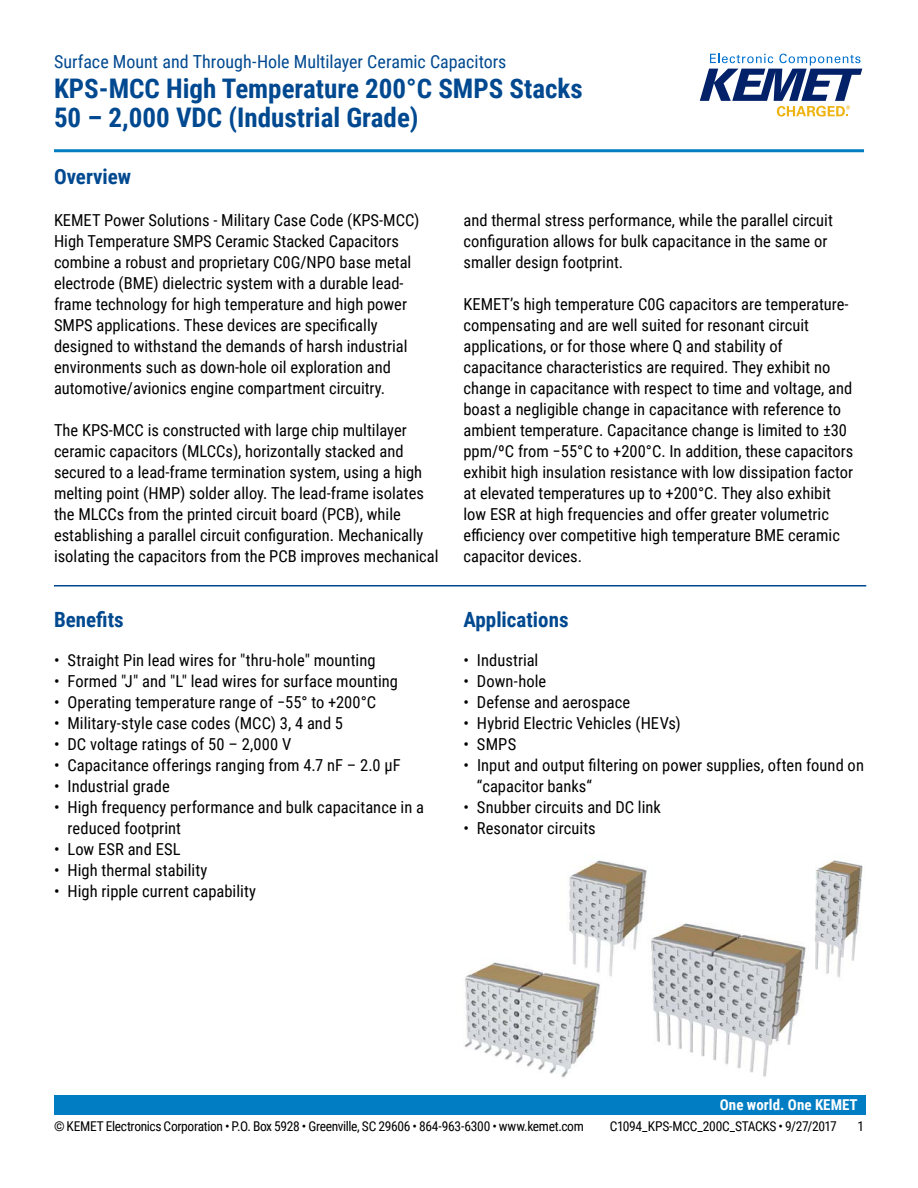
<style>
.page{position:relative;width:918px;height:1188px;background:#fff}
.page>*{position:absolute;margin:0;border:0;box-sizing:border-box;transform-origin:0 0}
.t1{font:700 27px/30px "Roboto Condensed";color:#004990}
.t2{font:700 21px "Roboto Condensed";color:#004990}
.t3{font:18px "Roboto Condensed";color:#004990}
.t4{font:16.5px/21px "Roboto Condensed";color:#000}
.t5{font:700 15px "Roboto Condensed";color:#fff}
.t6{font:13.5px "Roboto Condensed";letter-spacing:-.025em;color:#000}
</style>
<div class="page">
<svg style="left:700px;top:54px;width:162px;height:63px"></svg>
<hr style="left:54px;top:149px;width:810px;height:3px;background:#007dc3">
<div style="left:54px;top:1095px;width:811px;height:20px;background:#007dc3"></div>
<hr style="left:54px;top:585px;width:812px;height:1px;background:#004990">
<img style="left:464px;top:860px;width:399px;height:218px">
<p class="t3" style="left:54px;top:48px;width:454px">Surface Mount and Through-Hole Multilayer Ceramic Capacitors</p>
<h1 class="t1" style="left:54px;top:72px;width:530px">KPS-MCC High Temperature 200°C SMPS Stacks<br>50 – 2,000 VDC (Industrial Grade)</h1>
<p class="t2" style="left:54px;top:162px;width:79px">Overview</p>
<p class="t4" style="left:54px;top:209px;width:367px">KEMET Power Solutions - Military Case Code (KPS-MCC)<br>High Temperature SMPS Ceramic Stacked Capacitors combine a robust and proprietary C0G/NPO base metal electrode (BME) dielectric system with a durable lead&shy;frame technology for high temperature and high power SMPS applications. These devices are specifically designed to withstand the demands of harsh industrial environments such as down-hole oil exploration and automotive/avionics engine compartment circuitry.</p>
<p class="t4" style="left:54px;top:419px;width:386px">The KPS-MCC is constructed with large chip multilayer ceramic capacitors (MLCCs), horizontally stacked and secured to a lead-frame termination system, using a high melting point (HMP) solder alloy. The lead-frame isolates the MLCCs from the printed circuit board (PCB), while establishing a parallel circuit configuration. Mechanically isolating the capacitors from the PCB improves mechanical</p>
<p class="t2" style="left:54px;top:605px;width:71px">Benefits</p>
<p class="t4" style="left:54px;top:649px;width:323px">• Straight Pin lead wires for "thru-hole" mounting</p>
<p class="t4" style="left:54px;top:670px;width:346px">• Formed "J" and "L" lead wires for surface mounting</p>
<p class="t4" style="left:54px;top:691px;width:324px">• Operating temperature range of −55° to +200°C</p>
<p class="t4" style="left:54px;top:712px;width:291px">• Military-style case codes (MCC) 3, 4 and 5</p>
<p class="t4" style="left:54px;top:733px;width:239px">• DC voltage ratings of 50 – 2,000 V</p>
<p class="t4" style="left:54px;top:754px;width:348px">• Capacitance offerings ranging from 4.7 nF – 2.0 µF</p>
<p class="t4" style="left:54px;top:775px;width:117px">• Industrial grade</p>
<p class="t4" style="left:67px;top:796px;width:358px;text-indent:-13px">• High frequency performance and bulk capacitance in a reduced footprint</p>
<p class="t4" style="left:54px;top:838px;width:128px">• Low ESR and ESL</p>
<p class="t4" style="left:54px;top:859px;width:155px">• High thermal stability</p>
<p class="t4" style="left:54px;top:880px;width:204px">• High ripple current capability</p>
<p class="t4" style="left:463px;top:209px;width:371px">and thermal stress performance, while the parallel circuit configuration allows for bulk capacitance in the same or smaller design footprint.</p>
<p class="t4" style="left:463px;top:293px;width:391px">KEMET’s high temperature C0G capacitors are temperature&shy;compensating and are well suited for resonant circuit applications, or for those where Q and stability of capacitance characteristics are required. They exhibit no change in capacitance with respect to time and voltage, and boast a negligible change in capacitance with reference to ambient temperature. Capacitance change is limited to ±30 ppm/ºC from −55°C to +200°C. In addition, these capacitors exhibit high insulation resistance with low dissipation factor at elevated temperatures up to +200°C. They also exhibit low ESR at high frequencies and offer greater volumetric efficiency over competitive high temperature BME ceramic capacitor devices.</p>
<p class="t2" style="left:464px;top:605px;width:107px">Applications</p>
<p class="t4" style="left:464px;top:649px;width:76px">• Industrial</p>
<p class="t4" style="left:464px;top:670px;width:84px">• Down-hole</p>
<p class="t4" style="left:464px;top:691px;width:168px">• Defense and aerospace</p>
<p class="t4" style="left:464px;top:712px;width:219px">• Hybrid Electric Vehicles (HEVs)</p>
<p class="t4" style="left:464px;top:733px;width:54px">• SMPS</p>
<p class="t4" style="left:477px;top:754px;width:389px;text-indent:-13px">• Input and output filtering on power supplies, often found on “capacitor banks“</p>
<p class="t4" style="left:463px;top:796px;width:199px">• Snubber circuits and DC link</p>
<p class="t4" style="left:463px;top:817px;width:134px">• Resonator circuits</p>
<p class="t5" style="left:720px;top:1094px;width:139px">One world. One KEMET</p>
<p class="t6" style="left:54px;top:1116px;width:531px">© KEMET Electronics Corporation • P.O. Box 5928 • Greenville, SC 29606 • 864-963-6300 • www.kemet.com</p>
<p class="t6" style="left:610px;top:1116px;width:229px">C1094_KPS-MCC_200C_STACKS • 9/27/2017</p>
<p class="t6" style="left:857px;top:1116px;width:8px">1</p>
</div>
